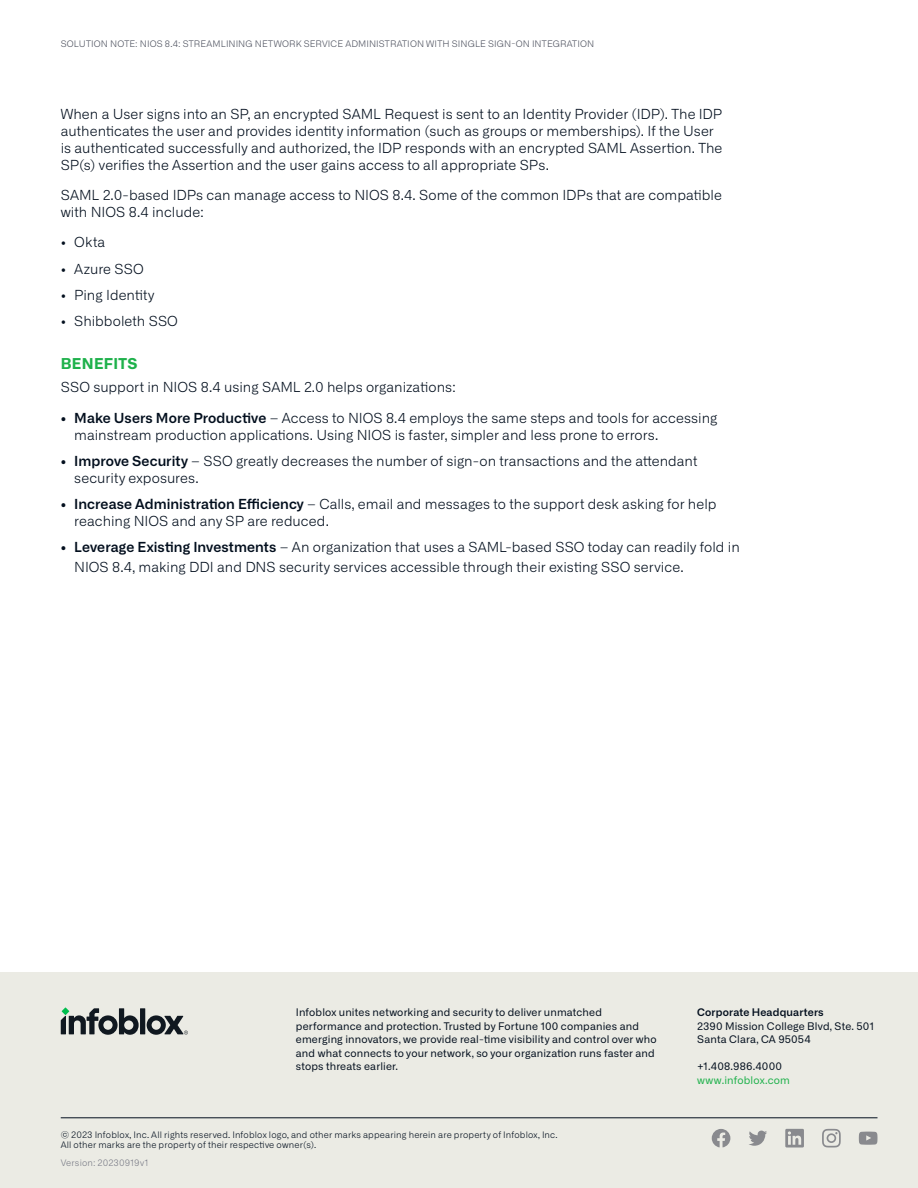
<style>
.page{position:relative;width:918px;height:1188px;background:#fff}
.page>*{position:absolute;margin:0;border:0;box-sizing:border-box;transform-origin:0 0}
.Heading_Level_1{font:700 15px "Alliance No.2";letter-spacing:.02em;color:#1eb14b}
.body_text{font:300 13.8px/16.8px "Alliance No.1";letter-spacing:.005em;color:#030f1e}
.t1{font:10.5px/13.5px "Alliance No.1";letter-spacing:.015em;color:#030f1e}
.t2{font:600 10.5px "Alliance No.1";letter-spacing:.015em;color:#030f1e}
.t3{font:10.5px "Alliance No.1";letter-spacing:.015em;color:#1eb14b}
.t4{font:300 9px/9.8px "Alliance No.1";letter-spacing:.02em;color:#030f1e}
.t5{font:300 9px "Alliance No.1";letter-spacing:.015em;color:#4d515e}
.t6{font:300 9px "Alliance No.1";letter-spacing:.015em;color:#797b86}
.s1{font-weight:600}
</style>
<div class="page">
<div style="left:0;top:972px;width:918px;height:216px;background:#ebebe4"></div>
<div style="left:140px;top:1008px;width:5px;height:26px;background:#101820"></div>
<svg style="left:147px;top:1015px;width:41px;height:20px"></svg>
<svg style="left:61px;top:1008px;width:78px;height:27px"></svg>
<svg style="left:822px;top:1129px;width:19px;height:18px"></svg>
<svg style="left:859px;top:1132px;width:19px;height:13px"></svg>
<svg style="left:749px;top:1131px;width:18px;height:15px"></svg>
<svg style="left:785px;top:1129px;width:19px;height:19px"></svg>
<svg style="left:712px;top:1129px;width:18px;height:18px"></svg>
<hr style="left:61px;top:1118px;width:817px;height:1px;background:#030f1e">
<p class="t5" style="left:61px;top:39px;width:535px">SOLUTION NOTE: NIOS 8.4: STREAMLINING NETWORK SERVICE ADMINISTRATION WITH SINGLE SIGN-ON INTEGRATION</p>
<p class="body_text" style="left:61px;top:106px;width:663px">When a User signs into an SP, an encrypted SAML Request is sent to an Identity Provider (IDP). The IDP authenticates the user and provides identity information (such as groups or memberships). If the User is authenticated successfully and authorized, the IDP responds with an encrypted SAML Assertion. The SP(s) verifies the Assertion and the user gains access to all appropriate SPs.</p>
<p class="body_text" style="left:61px;top:187px;width:663px">SAML 2.0-based IDPs can manage access to NIOS 8.4. Some of the common IDPs that are compatible with NIOS 8.4 include:</p>
<p class="body_text" style="left:61px;top:234px;width:46px">• Okta</p>
<p class="body_text" style="left:61px;top:260px;width:84px">• Azure SSO</p>
<p class="body_text" style="left:61px;top:287px;width:95px">• Ping Identity</p>
<p class="body_text" style="left:61px;top:313px;width:119px">• Shibboleth SSO</p>
<p class="Heading_Level_1" style="left:61px;top:353px;width:78px">BENEFITS</p>
<p class="body_text" style="left:61px;top:379px;width:397px">SSO support in NIOS 8.4 using SAML 2.0 helps organizations:</p>
<p class="body_text" style="left:74px;top:409px;width:645px;text-indent:-14px"><span class="s1">• Make Users More Productive</span> – Access to NIOS 8.4 employs the same steps and tools for accessing mainstream production applications. Using NIOS is faster, simpler and less prone to errors.</p>
<p class="body_text" style="left:74px;top:453px;width:625px;text-indent:-14px"><span class="s1">• Improve Security</span> – SSO greatly decreases the number of sign-on transactions and the attendant security exposures.</p>
<p class="body_text" style="left:74px;top:496px;width:644px;text-indent:-14px"><span class="s1">• Increase Administration Efficiency</span> – Calls, email and messages to the support desk asking for help reaching NIOS and any SP are reduced.</p>
<p class="body_text" style="left:74px;top:538px;width:667px;line-height:19.5px;text-indent:-14px"><span class="s1">• Leverage Existing Investments</span> – An organization that uses a SAML-based SSO today can readily fold in<br>NIOS 8.4, making DDI and DNS security services accessible through their existing SSO service.</p>
<p class="t1" style="left:296px;top:1006px;width:362px">Infoblox unites networking and security to deliver unmatched performance and protection. Trusted by Fortune 100 companies and emerging innovators, we provide real-time visibility and control over who and what connects to your network, so your organization runs faster and stops threats earlier.</p>
<p class="t2" style="left:697px;top:1006px;width:128px">Corporate Headquarters</p>
<p class="t1" style="left:697px;top:1019px;width:179px">2390 Mission College Blvd, Ste. 501<br>Santa Clara, CA 95054</p>
<p class="t1" style="left:697px;top:1059px;width:86px">+1.408.986.4000</p>
<p class="t3" style="left:697px;top:1073px;width:94px">www.infoblox.com</p>
<p class="t4" style="left:61px;top:1130px;width:499px">© 2023 Infoblox, Inc. All rights reserved. Infoblox logo, and other marks appearing herein are property of Infoblox, Inc.<br>All other marks are the property of their respective owner(s).</p>
<p class="t6" style="left:61px;top:1158px;width:89px">Version: 20230919v1</p>
</div>
